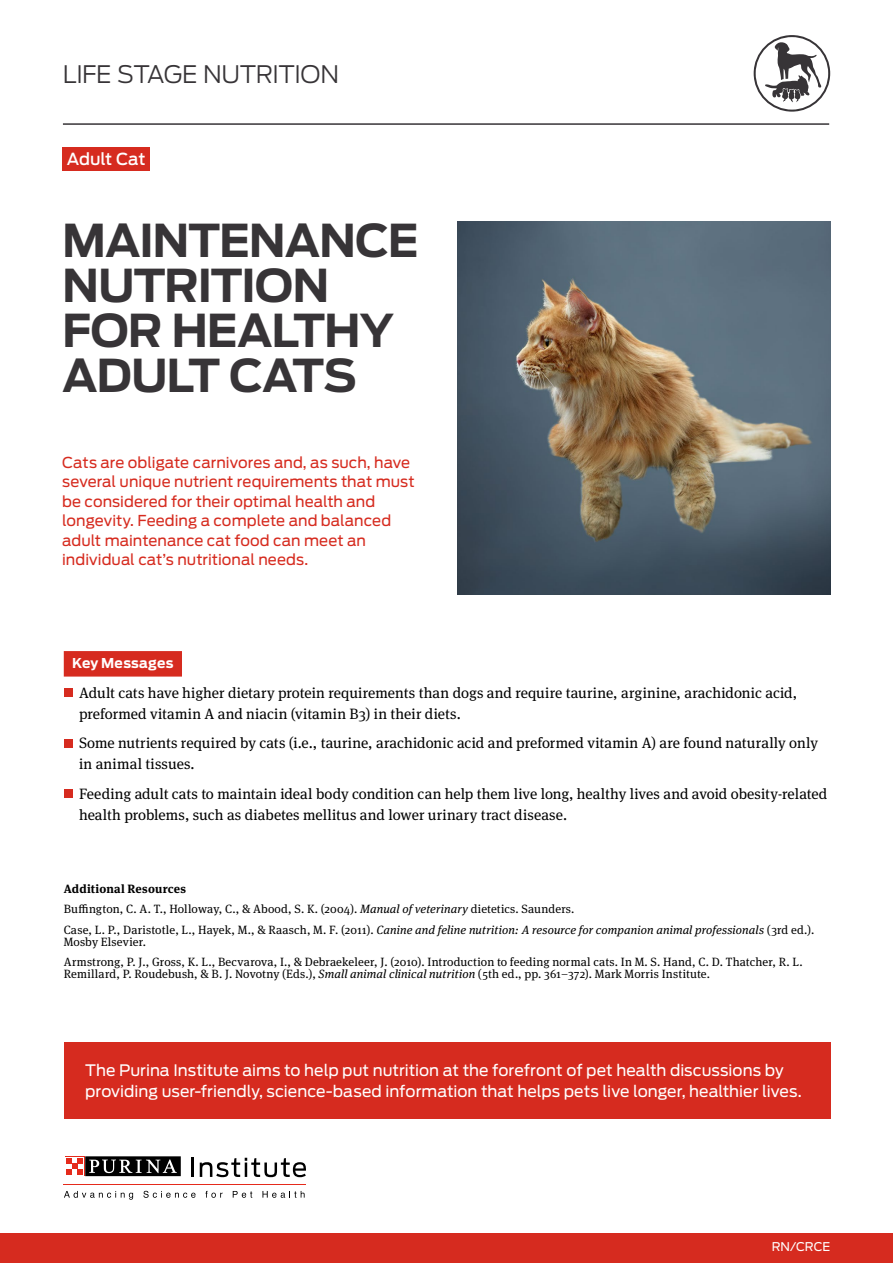
<style>
.page{position:relative;width:893px;height:1263px;background:#fff}
.page>*{position:absolute;margin:0;border:0;box-sizing:border-box;transform-origin:0 0}
.t1{font:700 45px/45px "Antenna";letter-spacing:-.025em;color:#373437}
.t2{font:300 24px "Antenna";letter-spacing:-.02em;color:#373437}
.t3{font:500 16.5px "Antenna";letter-spacing:-.01em;color:#fff}
.t4{font:15.75px/21.8px "Antenna";color:#fff}
.t5{font:15px/21px "Meta Serif Pro";letter-spacing:.005em;color:#000}
.t6{font:15px/19.5px "Antenna";letter-spacing:.005em;color:#d62b1f}
.t7{font:700 13.5px "Antenna";letter-spacing:.02em;color:#fff}
.t8{font:12px/20.5px "Meta Serif Pro";letter-spacing:.015em;color:#000}
.t9{font:12px "Antenna";letter-spacing:-.005em;color:#fff}
.s1{font-weight:700}
.s2{font-style:italic}
</style>
<div class="page">
<svg style="left:754px;top:35px;width:76px;height:77px"></svg>
<div style="left:0;top:1233px;width:893px;height:30px;background:#d62b1f"></div>
<hr style="left:63px;top:123px;width:766px;height:2px;background:#373437">
<hr style="left:64px;top:1184px;width:242px;height:1px;background:#e52a1b">
<svg style="left:192px;top:1158px;width:2px;height:19px"></svg>
<svg style="left:200px;top:1158px;width:106px;height:19px"></svg>
<svg style="left:64px;top:1191px;width:69px;height:9px"></svg>
<svg style="left:143px;top:1191px;width:53px;height:7px"></svg>
<svg style="left:205px;top:1191px;width:18px;height:7px"></svg>
<svg style="left:233px;top:1191px;width:19px;height:7px"></svg>
<svg style="left:262px;top:1191px;width:43px;height:7px"></svg>
<svg style="left:85px;top:1176px;width:96px;height:1px"></svg>
<svg style="left:65px;top:1156px;width:20px;height:20px"></svg>
<div style="left:85px;top:1156px;width:96px;height:20px;background:#000"></div>
<svg style="left:89px;top:1159px;width:88px;height:14px"></svg>
<div style="left:65px;top:1157px;width:19px;height:18px;background:#fff"></div>
<svg style="left:66px;top:1158px;width:17px;height:17px"></svg>
<div style="left:64px;top:651px;width:118px;height:25px;background:#d62b1f"></div>
<div style="left:64px;top:688px;width:8px;height:9px;background:#d62b1f"></div>
<div style="left:64px;top:739px;width:8px;height:8px;background:#d62b1f"></div>
<div style="left:64px;top:789px;width:8px;height:9px;background:#d62b1f"></div>
<div style="left:63px;top:147px;width:87px;height:24px;background:#d62b1f"></div>
<img style="left:457px;top:221px;width:373px;height:373px">
<div style="left:64px;top:1042px;width:766px;height:77px;background:#d62b1f"></div>
<h2 class="t2" style="left:63px;top:58px;width:278px">LIFE STAGE NUTRITION</h2>
<h3 class="t3" style="left:67px;top:149px;width:80px">Adult Cat</h3>
<h1 class="t1" style="left:62px;top:218px;width:358px">MAINTENANCE<br>NUTRITION<br>FOR HEALTHY<br>ADULT CATS</h1>
<p class="t6" style="left:62px;top:452px;width:354px">Cats are obligate carnivores and, as such, have several unique nutrient requirements that must be considered for their optimal health and longevity. Feeding a complete and balanced adult maintenance cat food can meet an individual cat’s nutritional needs.</p>
<p class="t7" style="left:72px;top:655px;width:103px">Key Messages</p>
<p class="t5" style="left:79px;top:681px;width:720px">Adult cats have higher dietary protein requirements than dogs and require taurine, arginine, arachidonic acid, preformed vitamin A and niacin (vitamin B3) in their diets.</p>
<p class="t5" style="left:79px;top:732px;width:740px">Some nutrients required by cats (i.e., taurine, arachidonic acid and preformed vitamin A) are found naturally only in animal tissues.</p>
<p class="t5" style="left:79px;top:782px;width:750px">Feeding adult cats to maintain ideal body condition can help them live long, healthy lives and avoid obesity-related health problems, such as diabetes mellitus and lower urinary tract disease.</p>
<p class="t8" style="left:64px;top:877px;width:752px"><span class="s1">Additional Resources<br></span>Buffington, C. A. T., Holloway, C., &amp; Abood, S. K. (2004). <span class="s2">Manual of veterinary</span> dietetics. Saunders.<br>Case, L. P., Daristotle, L., Hayek, M., &amp; Raasch, M. F. (2011). <span class="s2">Canine and feline nutrition: A resource for companion animal professionals</span> (3rd ed.).</p>
<p class="t8" style="left:64px;top:930px;width:740px">Mosby Elsevier.<br>Armstrong, P. J., Gross, K. L., Becvarova, I., &amp; Debraekeleer, J. (2010). Introduction to feeding normal cats. In M. S. Hand, C. D. Thatcher, R. L.</p>
<p class="t8" style="left:64px;top:963px;width:648px">Remillard, P. Roudebush, &amp; B. J. Novotny (Eds.), <span class="s2">Small animal clinical nutrition</span> (5th ed., pp. 361–372). Mark Morris Institute.</p>
<h3 class="t4" style="left:85px;top:1059px;width:718px">The Purina Institute aims to help put nutrition at the forefront of pet health discussions by providing user-friendly, science-based information that helps pets live longer, healthier lives.</h3>
<p class="t9" style="left:772px;top:1239px;width:60px">RN/CRCE</p>
</div>
